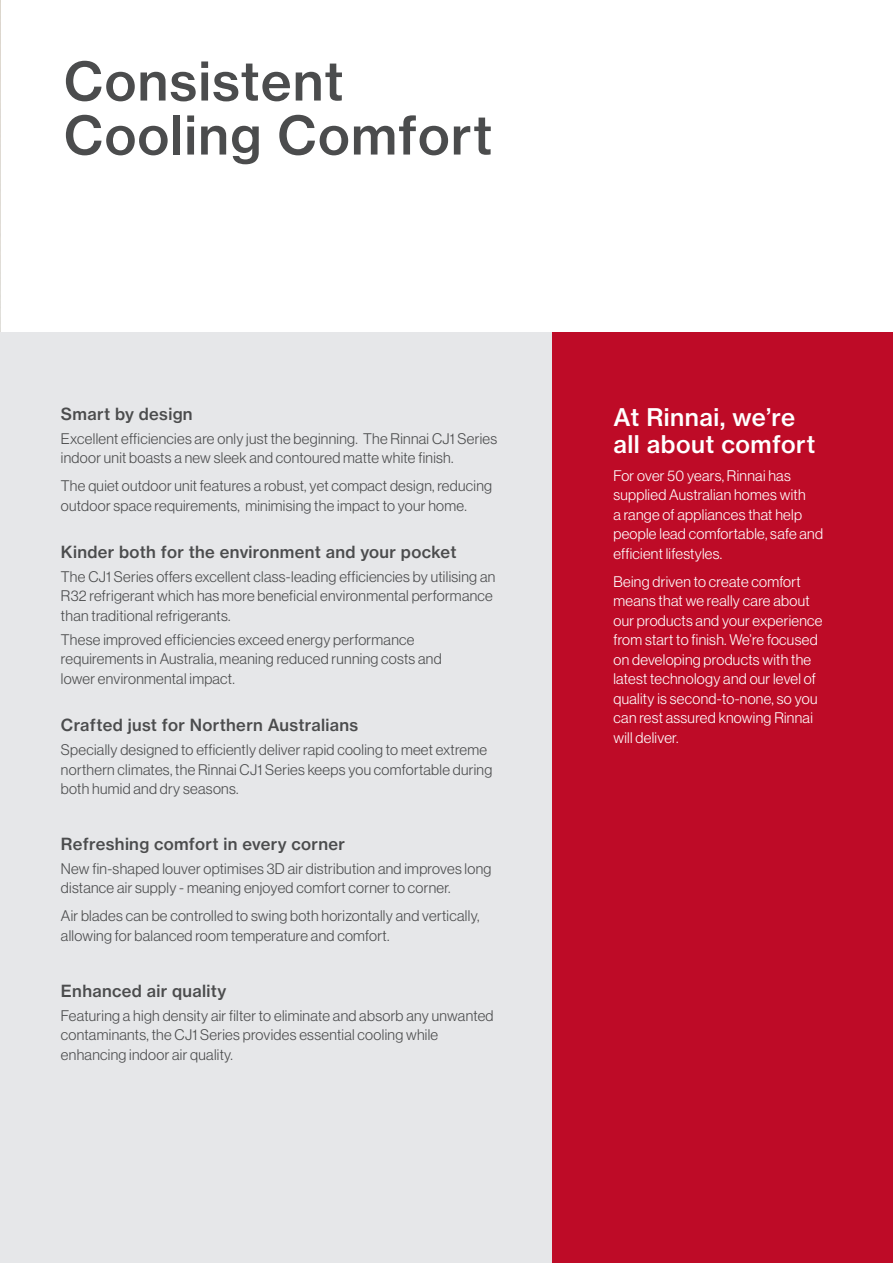
<style>
.page{position:relative;width:893px;height:1263px;background:#fff}
.page>*{position:absolute;margin:0;border:0;box-sizing:border-box;transform-origin:0 0}
.RB_Primary_Heading_Black_85{font:52.5px/54px "N Haas Grotesk TX Pro 65 Md";letter-spacing:.02em;color:#4b4c4d}
.RB_Sub_Heading_White{font:24px/27px "N Haas Grotesk TX Pro 65 Md";letter-spacing:.02em;color:#fff}
.RB_Body_Text_Black_85__Bold__Features{font:16.5px "N Haas Grotesk TX Pro 65 Md";letter-spacing:.02em;color:#4b4c4d}
.RB_Body_Text_Black_85{font:15px/19.5px "N Haas Grotesk DS Pro 45 Lt";letter-spacing:.02em;color:#4b4c4d}
.RB_Body_Text_Black_85__Bold__Features-2{font:15px/19.5px "N Haas Grotesk DS Pro 45 Lt";letter-spacing:.02em;color:#4b4c4d}
.RB_Body_Text_White{font:15px/19.5px "N Haas Grotesk DS Pro 45 Lt";letter-spacing:.02em;color:#fff}
.RB_Body_Text_White-2{font:15px/19.5px "N Haas Grotesk DS Pro 45 Lt";letter-spacing:.02em;color:#4b4c4d}
</style>
<div class="page">
<img style="left:0;top:0;width:1px;height:332px">
<div style="left:0;top:332px;width:893px;height:931px;background:#e6e7e9"></div>
<div style="left:553px;top:332px;width:340px;height:931px;background:#be0b27"></div>
<p class="RB_Primary_Heading_Black_85" style="left:64px;top:54px;width:430px">Consistent<br>Cooling Comfort</p>
<p class="RB_Body_Text_Black_85__Bold__Features" style="left:61px;top:404px;width:133px">Smart by design</p>
<p class="RB_Body_Text_White-2" style="left:61px;top:429px;width:438px">Excellent efficiencies are only just the beginning. The Rinnai CJ1 Series indoor unit boasts a new sleek and contoured matte white finish.</p>
<p class="RB_Body_Text_Black_85__Bold__Features-2" style="left:61px;top:476px;width:433px">The quiet outdoor unit features a robust, yet compact design, reducing outdoor space requirements, minimising the impact to your home.</p>
<p class="RB_Body_Text_Black_85__Bold__Features" style="left:61px;top:542px;width:397px">Kinder both for the environment and your pocket</p>
<p class="RB_Body_Text_Black_85__Bold__Features-2" style="left:61px;top:567px;width:436px">The CJ1 Series offers excellent class-leading efficiencies by utilising an<br>R32 refrigerant which has more beneficial environmental performance than traditional refrigerants.</p>
<p class="RB_Body_Text_Black_85__Bold__Features-2" style="left:61px;top:630px;width:382px">These improved efficiencies exceed energy performance requirements in Australia, meaning reduced running costs and lower environmental impact.</p>
<p class="RB_Body_Text_Black_85__Bold__Features" style="left:61px;top:715px;width:299px">Crafted just for Northern Australians</p>
<p class="RB_Body_Text_Black_85" style="left:61px;top:740px;width:433px">Specially designed to efficiently deliver rapid cooling to meet extreme northern climates, the Rinnai CJ1 Series keeps you comfortable during both humid and dry seasons.</p>
<p class="RB_Body_Text_Black_85__Bold__Features" style="left:61px;top:834px;width:286px">Refreshing comfort in every corner</p>
<p class="RB_Body_Text_Black_85" style="left:61px;top:859px;width:432px">New fin-shaped louver optimises 3D air distribution and improves long distance air supply - meaning enjoyed comfort corner to corner.</p>
<p class="RB_Body_Text_Black_85" style="left:61px;top:906px;width:420px">Air blades can be controlled to swing both horizontally and vertically, allowing for balanced room temperature and comfort.</p>
<p class="RB_Body_Text_Black_85__Bold__Features" style="left:61px;top:980px;width:167px">Enhanced air quality</p>
<p class="RB_Body_Text_Black_85" style="left:61px;top:1005px;width:434px">Featuring a high density air filter to eliminate and absorb any unwanted contaminants, the CJ1 Series provides essential cooling while enhancing indoor air quality.</p>
<p class="RB_Sub_Heading_White" style="left:613px;top:403px;width:203px">At Rinnai, we’re all about comfort</p>
<p class="RB_Body_Text_White" style="left:613px;top:466px;width:211px">For over 50 years, Rinnai has supplied Australian homes with<br>a range of appliances that help people lead comfortable, safe and efficient lifestyles.</p>
<p class="RB_Body_Text_White" style="left:613px;top:572px;width:211px">Being driven to create comfort means that we really care about our products and your experience from start to finish. We’re focused on developing products with the latest technology and our level of quality is second-to-none, so you can rest assured knowing Rinnai will deliver.</p>
</div>
